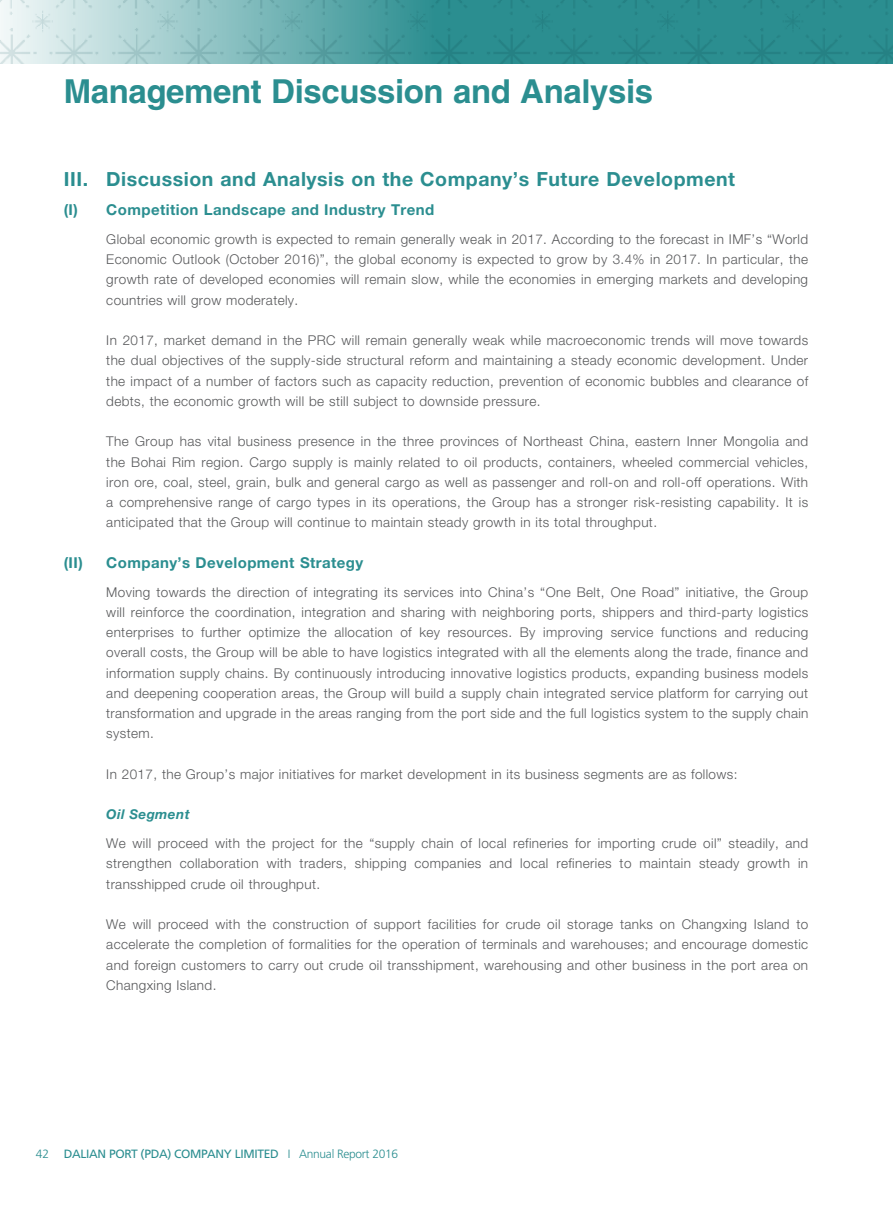
<style>
.page{position:relative;width:893px;height:1212px;background:#fff}
.page>*{position:absolute;margin:0;border:0;box-sizing:border-box;transform-origin:0 0}
.t1{font:700 33px "Helvetica LT Std";letter-spacing:-.01em;color:#2b8e90}
.t2{font:700 19.5px "Helvetica Neue LT Std";letter-spacing:.03em;color:#2b8e90}
.t3{font:700 15px "Helvetica Neue LT Std";letter-spacing:.03em;color:#2b8e90}
.t4{font:300 13.5px/20.2px "Helvetica Neue LT Std";letter-spacing:.03em;color:#57585a;text-align:justify}
.t5{font:italic 700 13.5px "Helvetica Neue LT Std";letter-spacing:.03em;color:#2b8e90}
.t6{font:12px "Frutiger LT Std";letter-spacing:-.025em;color:#2b8e90}
.s1{font-weight:300}
</style>
<div class="page">
<svg style="left:0;top:0;width:893px;height:64px;fill:#2b8e90"></svg>
<h1 class="t1" style="left:64px;top:71px;width:591px">Management Discussion and Analysis</h1>
<h2 class="t2" style="left:64px;top:167px;width:673px">III. Discussion and Analysis on the Company’s Future Development</h2>
<p class="t3" style="left:64px;top:200px;width:372px">(I) Competition Landscape and Industry Trend</p>
<p class="t4" style="left:106px;top:229px;width:703px">Global economic growth is expected to remain generally weak in 2017. According to the forecast in IMF’s “World Economic Outlook (October 2016)”, the global economy is expected to grow by 3.4% in 2017. In particular, the growth rate of developed economies will remain slow, while the economies in emerging markets and developing countries will grow moderately.</p>
<p class="t4" style="left:106px;top:330px;width:703px">In 2017, market demand in the PRC will remain generally weak while macroeconomic trends will move towards the dual objectives of the supply-side structural reform and maintaining a steady economic development. Under the impact of a number of factors such as capacity reduction, prevention of economic bubbles and clearance of debts, the economic growth will be still subject to downside pressure.</p>
<p class="t4" style="left:106px;top:431px;width:703px">The Group has vital business presence in the three provinces of Northeast China, eastern Inner Mongolia and the Bohai Rim region. Cargo supply is mainly related to oil products, containers, wheeled commercial vehicles, iron ore, coal, steel, grain, bulk and general cargo as well as passenger and roll-on and roll-off operations. With a comprehensive range of cargo types in its operations, the Group has a stronger risk-resisting capability. It is anticipated that the Group will continue to maintain steady growth in its total throughput.</p>
<p class="t3" style="left:64px;top:553px;width:301px">(II) Company’s Development Strategy</p>
<p class="t4" style="left:106px;top:581px;width:704px">Moving towards the direction of integrating its services into China’s “One Belt, One Road” initiative, the Group will reinforce the coordination, integration and sharing with neighboring ports, shippers and third-party logistics enterprises to further optimize the allocation of key resources. By improving service functions and reducing overall costs, the Group will be able to have logistics integrated with all the elements along the trade, finance and information supply chains. By continuously introducing innovative logistics products, expanding business models and deepening cooperation areas, the Group will build a supply chain integrated service platform for carrying out transformation and upgrade in the areas ranging from the port side and the full logistics system to the supply chain system.</p>
<p class="t4" style="left:106px;top:764px;width:633px">In 2017, the Group’s major initiatives for market development in its business segments are as follows:</p>
<p class="t5" style="left:106px;top:806px;width:85px">Oil Segment</p>
<p class="t4" style="left:106px;top:833px;width:703px">We will proceed with the project for the “supply chain of local refineries for importing crude oil” steadily, and strengthen collaboration with traders, shipping companies and local refineries to maintain steady growth in transshipped crude oil throughput.</p>
<p class="t4" style="left:106px;top:914px;width:703px">We will proceed with the construction of support facilities for crude oil storage tanks on Changxing Island to accelerate the completion of formalities for the operation of terminals and warehouses; and encourage domestic and foreign customers to carry out crude oil transshipment, warehousing and other business in the port area on Changxing Island.</p>
<p class="t6" style="left:36px;top:1147px;width:364px"><span class="s1">42</span> DALIAN PORT (PDA) COMPANY LIMITED <span class="s1">I Annual Report 2016</span></p>
</div>
